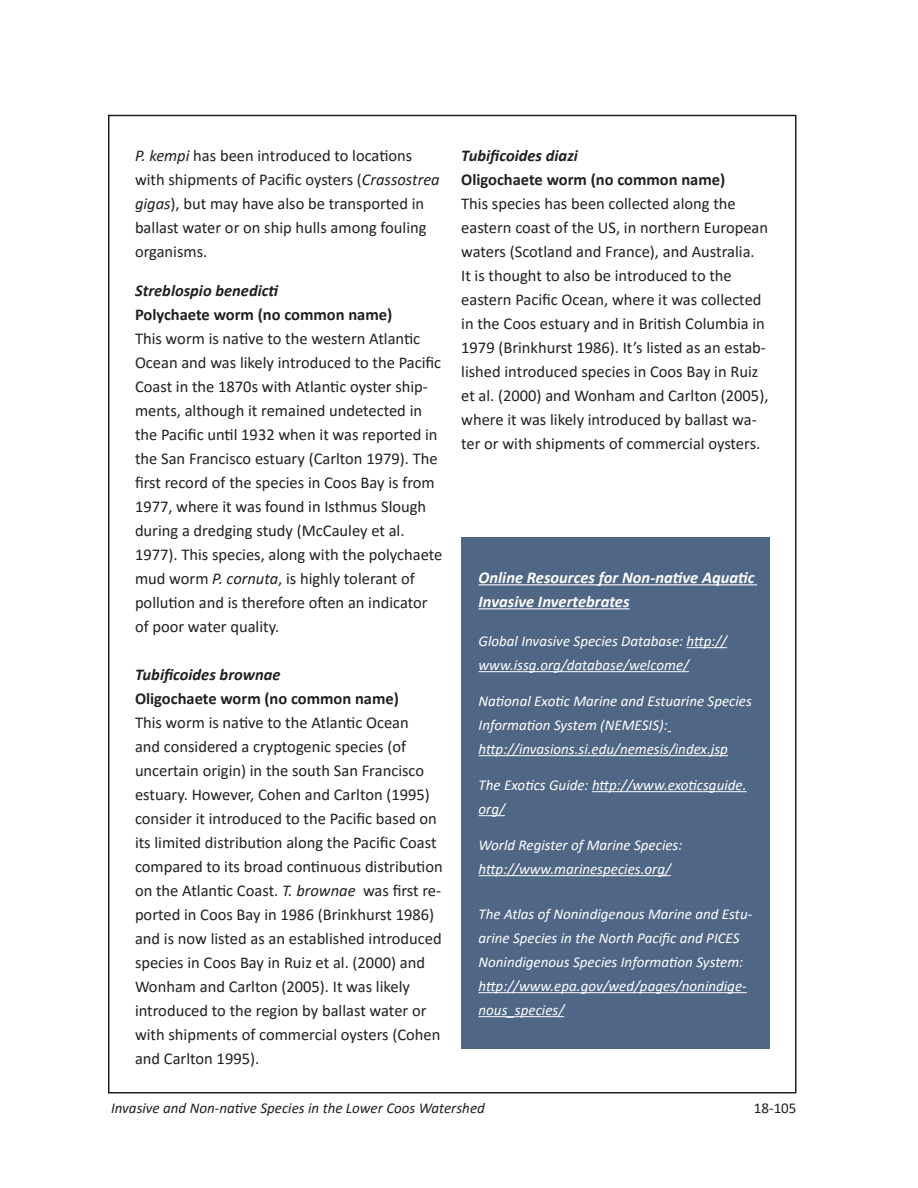
<style>
.page{position:relative;width:918px;height:1188px;background:#fff}
.page>*{position:absolute;margin:0;border:0;box-sizing:border-box;transform-origin:0 0}
.t1{font:16.5px/24px "Calibri";color:#231f20}
.t2{font:700 16.5px "Calibri";color:#231f20}
.t3{font:italic 700 16.5px "Calibri";color:#231f20}
.t4{font:italic 700 16.5px/24px "Calibri";color:#fff}
.t5{font:italic 15px/24px "Calibri";color:#fff}
.t6{font:italic 15px "Calibri";color:#231f20}
.t7{font:15px "Calibri";color:#231f20}
.s1{font-style:italic}
</style>
<div class="page">
<div style="left:461px;top:537px;width:309px;height:511px;background:#4f6685"></div>
<hr style="left:479px;top:584px;width:278px;height:1px;background:#fff">
<hr style="left:479px;top:608px;width:151px;height:1px;background:#fff">
<hr style="left:687px;top:647px;width:40px;height:1px;background:#fff">
<hr style="left:479px;top:671px;width:210px;height:1px;background:#fff">
<hr style="left:479px;top:755px;width:249px;height:1px;background:#fff">
<hr style="left:592px;top:791px;width:155px;height:1px;background:#fff">
<svg style="left:479px;top:815px;width:26px;height:1px"></svg>
<hr style="left:479px;top:875px;width:192px;height:1px;background:#fff">
<hr style="left:479px;top:992px;width:268px;height:1px;background:#fff">
<hr style="left:479px;top:1016px;width:85px;height:1px;background:#fff">
<p class="t1" style="left:135px;top:143px;width:306px"><span class="s1">P. kempi</span> has been introduced to locations with shipments of Pacific oysters (<span class="s1">Crassostrea gigas</span>), but may have also be transported in ballast water or on ship hulls among fouling organisms.</p>
<p class="t3" style="left:135px;top:279px;width:145px">Streblospio benedicti</p>
<p class="t2" style="left:135px;top:303px;width:259px">Polychaete worm (no common name)</p>
<p class="t1" style="left:135px;top:326px;width:309px">This worm is native to the western Atlantic Ocean and was likely introduced to the Pacific Coast in the 1870s with Atlantic oyster ship&shy;ments, although it remained undetected in the Pacific until 1932 when it was reported in the San Francisco estuary (Carlton 1979). The first record of the species in Coos Bay is from 1977, where it was found in Isthmus Slough during a dredging study (McCauley et al.<br>1977). This species, along with the polychaete mud worm <span class="s1">P. cornuta</span>, is highly tolerant of pollution and is therefore often an indicator of poor water quality.</p>
<p class="t3" style="left:135px;top:663px;width:147px">Tubificoides brownae</p>
<p class="t2" style="left:135px;top:687px;width:265px">Oligochaete worm (no common name)</p>
<p class="t1" style="left:135px;top:710px;width:309px">This worm is native to the Atlantic Ocean<br>and considered a cryptogenic species (of uncertain origin) in the south San Francisco estuary. However, Cohen and Carlton (1995) consider it introduced to the Pacific based on its limited distribution along the Pacific Coast compared to its broad continuous distribution on the Atlantic Coast. <span class="s1">T. brownae</span> was first re&shy;ported in Coos Bay in 1986 (Brinkhurst 1986) and is now listed as an established introduced species in Coos Bay in Ruiz et al. (2000) and Wonham and Carlton (2005). It was likely introduced to the region by ballast water or with shipments of commercial oysters (Cohen and Carlton 1995).</p>
<p class="t3" style="left:461px;top:144px;width:118px">Tubificoides diazi</p>
<p class="t2" style="left:461px;top:168px;width:265px">Oligochaete worm (no common name)</p>
<p class="t1" style="left:461px;top:191px;width:309px">This species has been collected along the eastern coast of the US, in northern European waters (Scotland and France), and Australia.<br>It is thought to also be introduced to the eastern Pacific Ocean, where it was collected in the Coos estuary and in British Columbia in 1979 (Brinkhurst 1986). It’s listed as an estab&shy;lished introduced species in Coos Bay in Ruiz et al. (2000) and Wonham and Carlton (2005), where it was likely introduced by ballast wa&shy;ter or with shipments of commercial oysters.</p>
<p class="t4" style="left:479px;top:565px;width:278px">Online Resources for Non-native Aquatic<br>Invasive Invertebrates</p>
<p class="t5" style="left:479px;top:628px;width:250px">Global Invasive Species Database: http:// www.issg.org/database/welcome/</p>
<p class="t5" style="left:479px;top:688px;width:275px">National Exotic Marine and Estuarine Species<br>Information System (NEMESIS):</p>
<p class="t5" style="left:479px;top:736px;width:251px">http://invasions.si.edu/nemesis/index.jsp</p>
<p class="t5" style="left:479px;top:772px;width:269px">The Exotics Guide: http://www.exoticsguide. org/</p>
<p class="t5" style="left:479px;top:832px;width:205px">World Register of Marine Species:</p>
<p class="t5" style="left:479px;top:856px;width:194px">http://www.marinespecies.org/</p>
<p class="t5" style="left:479px;top:901px;width:275px">The Atlas of Nonindigenous Marine and Estu&shy;arine Species in the North Pacific and PICES Nonindigenous Species Information System: http://www.epa.gov/wed/pages/nonindige&shy;nous_species/</p>
<p class="t6" style="left:111px;top:1097px;width:375px">Invasive and Non-native Species in the Lower Coos Watershed</p>
<p class="t7" style="left:754px;top:1097px;width:44px">18-105</p>
</div>
